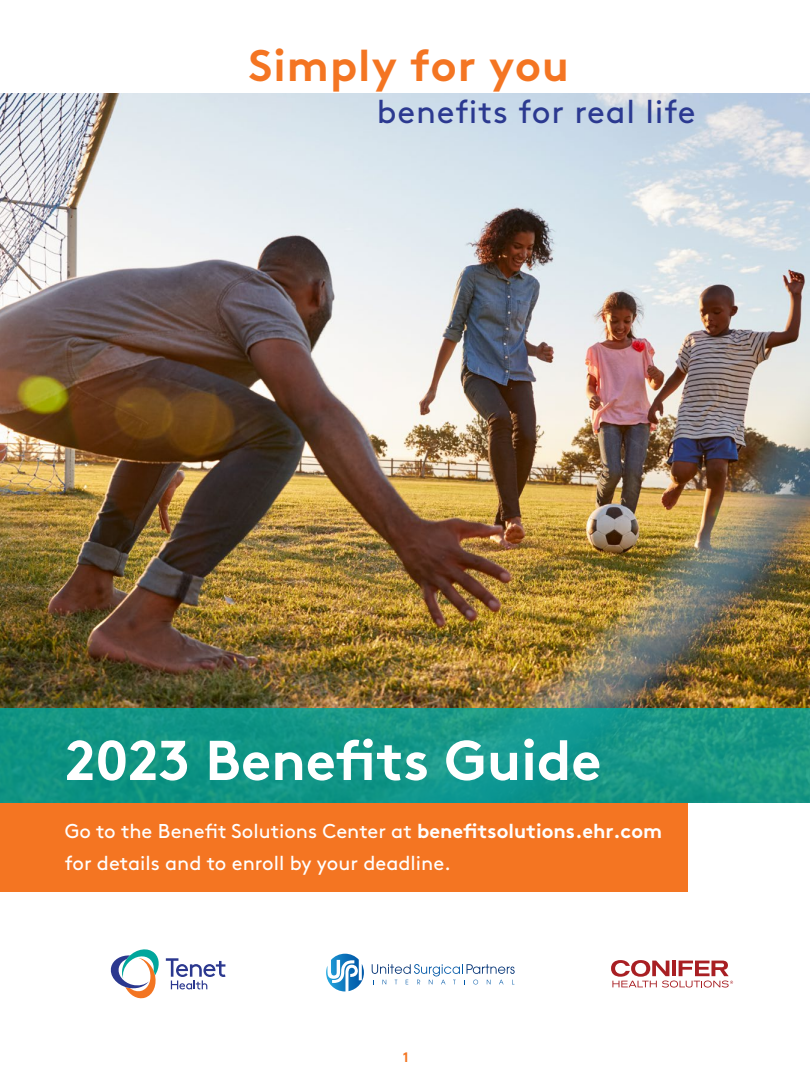
<style>
.page{position:relative;width:810px;height:1080px;background:#fff}
.page>*{position:absolute;margin:0;border:0;box-sizing:border-box;transform-origin:0 0}
.t1{font:700 56px "Brown Std";color:#fff}
.t2{font:700 44.12px "Brown Std";letter-spacing:.025em;color:#f47522}
.t3{font:32.75px "Brown Std";letter-spacing:.025em;color:#2b3990}
.t4{font:20px/32.5px "Brown Std";color:#fff}
.t5{font:700 13.75px "Brown Std";color:#f47522}
.s1{font-weight:700}
</style>
<div class="page">
<img style="left:0;top:94px;width:810px;height:615px">
<svg style="left:372px;top:964px;width:143px;height:20px"></svg>
<svg style="left:326px;top:954px;width:38px;height:37px"></svg>
<svg style="left:611px;top:960px;width:122px;height:28px"></svg>
<svg style="left:110px;top:949px;width:49px;height:50px"></svg>
<svg style="left:166px;top:958px;width:59px;height:31px"></svg>
<svg style="left:0;top:709px;width:810px;height:94px;background:#139686"></svg>
<div style="left:0;top:803px;width:688px;height:89px;background:#f47522"></div>
<h2 class="t2" style="left:249px;top:38px;width:322px">Simply for you</h2>
<h3 class="t3" style="left:377px;top:93px;width:320px">benefits for real life</h3>
<h1 class="t1" style="left:65px;top:726px;width:538px">2023 Benefits Guide</h1>
<p class="t4" style="left:65px;top:815px;width:599px">Go to the Benefit Solutions Center at <span class="s1">benefitsolutions.ehr.com </span>for details and to enroll by your deadline.</p>
<p class="t5" style="left:403px;top:1048px;width:7px">1</p>
</div>
